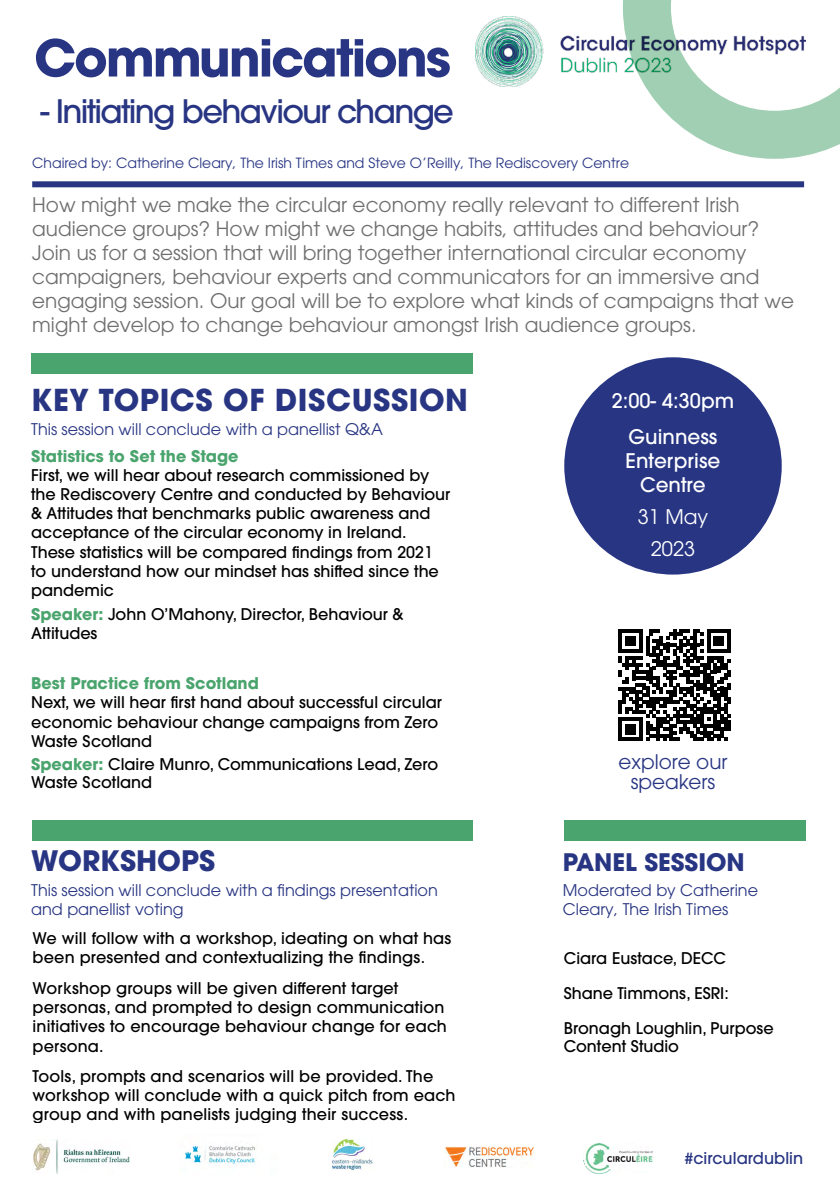
<style>
.page{position:relative;width:840px;height:1191px;background:#fff}
.page>*{position:absolute;margin:0;border:0;box-sizing:border-box;transform-origin:0 0}
.t1{font:700 50.6px "ITC Avant Garde Pro";letter-spacing:-.04em;color:#283583}
.t2{font:500 32.2px "ITC Avant Garde Pro";letter-spacing:-.05em;color:#283583}
.t3{font:700 30px "ITC Avant Garde Pro";letter-spacing:.02em;color:#283583}
.t4{font:700 28px "ITC Avant Garde Pro";color:#283583}
.t5{font:700 24px "ITC Avant Garde Pro";color:#283583}
.t6{font:20px/24px "ITC Avant Garde Pro";color:#706f6f}
.t7{font:500 20px/35.4px "ITC Avant Garde Pro";color:#fff;text-align:center}
.t8{font:20px/19.2px "ITC Avant Garde Pro";color:#283583;text-align:center}
.t9{font:20px/32px "ITC Avant Garde Pro";color:#fff;text-align:center}
.t10{font:500 16.2px "ITC Avant Garde Pro";color:#283583}
.t11{font:500 16px/19.2px "ITC Avant Garde Pro";color:#000}
.t12{font:16px/19.2px "ITC Avant Garde Pro";color:#283583}
.t13{font:700 16px "ITC Avant Garde Pro";color:#4aa46d}
.t14{font:14px "ITC Avant Garde Pro";color:#283583}
.s1{font-weight:700;color:#4aa46d}
</style>
<div class="page">
<div style="left:32px;top:181px;width:771px;height:6px;background:#283583"></div>
<img style="left:475px;top:17px;width:147px;height:69px">
<div style="left:31px;top:353px;width:441px;height:20px;background:#4aa46d"></div>
<div style="left:563px;top:820px;width:242px;height:20px;background:#4aa46d"></div>
<svg style="left:622px;top:0;width:217px;height:159px"></svg>
<img style="left:444px;top:1146px;width:89px;height:21px">
<img style="left:33px;top:1139px;width:97px;height:34px">
<img style="left:185px;top:1146px;width:71px;height:20px">
<img style="left:331px;top:1138px;width:41px;height:31px">
<img style="left:583px;top:1143px;width:70px;height:30px">
<div style="left:564px;top:357px;width:217px;height:217px;background:#283583;border-radius:50%"></div>
<svg style="left:618px;top:629px;width:112px;height:112px"></svg>
<hr style="left:726px;top:720px;width:4px;height:11px;background:#000">
<div style="left:32px;top:820px;width:440px;height:20px;background:#4aa46d"></div>
<h1 class="t1" style="left:34px;top:24px;width:418px">Communications</h1>
<h2 class="t2" style="left:41px;top:91px;width:414px">- Initiating behaviour change</h2>
<p class="t14" style="left:32px;top:154px;width:598px">Chaired by: Catherine Cleary, The Irish Times and Steve O’Reilly, The Rediscovery Centre</p>
<p class="t6" style="left:32px;top:192px;width:763px">How might we make the circular economy really relevant to different Irish audience groups? How might we change habits, attitudes and behaviour?<br>Join us for a session that will bring together international circular economy campaigners, behaviour experts and communicators for an immersive and engaging session. Our goal will be to explore what kinds of campaigns that we might develop to change behaviour amongst Irish audience groups.</p>
<h3 class="t3" style="left:31px;top:380px;width:438px">KEY TOPICS OF DISCUSSION</h3>
<p class="t12" style="left:31px;top:419px;width:353px">This session will conclude with a panellist Q&amp;A</p>
<p class="t13" style="left:31px;top:445px;width:209px">Statistics to Set the Stage</p>
<p class="t11" style="left:31px;top:465px;width:420px">First, we will hear about research commissioned by the Rediscovery Centre and conducted by Behaviour &amp; Attitudes that benchmarks public awareness and acceptance of the circular economy in Ireland.<br>These statistics will be compared findings from 2021 to understand how our mindset has shifted since the pandemic</p>
<p class="t11" style="left:31px;top:604px;width:373px"><span class="s1">Speaker:</span> John O’Mahony, Director, Behaviour &amp;<br>Attitudes</p>
<p class="t13" style="left:31px;top:672px;width:229px">Best Practice from Scotland</p>
<p class="t11" style="left:31px;top:693px;width:412px">Next, we will hear first hand about successful circular economic behaviour change campaigns from Zero<br>Waste Scotland</p>
<p class="t11" style="left:31px;top:755px;width:408px;line-height:18px"><span class="s1">Speaker:</span> Claire Munro, Communications Lead, Zero<br>Waste Scotland</p>
<h3 class="t4" style="left:31px;top:841px;width:185px">WORKSHOPS</h3>
<p class="t12" style="left:31px;top:880px;width:408px">This session will conclude with a findings presentation and panellist voting</p>
<p class="t11" style="left:33px;top:928px;width:420px">We will follow with a workshop, ideating on what has been presented and contextualizing the findings.</p>
<p class="t11" style="left:33px;top:978px;width:415px">Workshop groups will be given different target personas, and prompted to design communication initiatives to encourage behaviour change for each persona.</p>
<p class="t11" style="left:33px;top:1066px;width:424px">Tools, prompts and scenarios will be provided. The workshop will conclude with a quick pitch from each group and with panelists judging their success.</p>
<p class="t7" style="left:611px;top:383px;width:124px">2:00- 4:30pm<br>Guinness</p>
<p class="t7" style="left:625px;top:448px;width:96px;line-height:24px">Enterprise<br>Centre</p>
<p class="t9" style="left:637px;top:500px;width:72px">31 May<br>2023</p>
<p class="t8" style="left:618px;top:752px;width:111px">explore our speakers</p>
<h3 class="t5" style="left:562px;top:845px;width:183px">PANEL SESSION</h3>
<p class="t12" style="left:562px;top:880px;width:197px">Moderated by Catherine<br>Cleary, The Irish Times</p>
<p class="t11" style="left:563px;top:940px;width:211px;line-height:35px">Ciara Eustace, DECC<br>Shane Timmons, ESRI:<br>Bronagh Loughlin, Purpose</p>
<p class="t11" style="left:563px;top:1036px;width:117px">Content Studio</p>
<p class="t10" style="left:684px;top:1148px;width:120px">#circulardublin</p>
</div>
